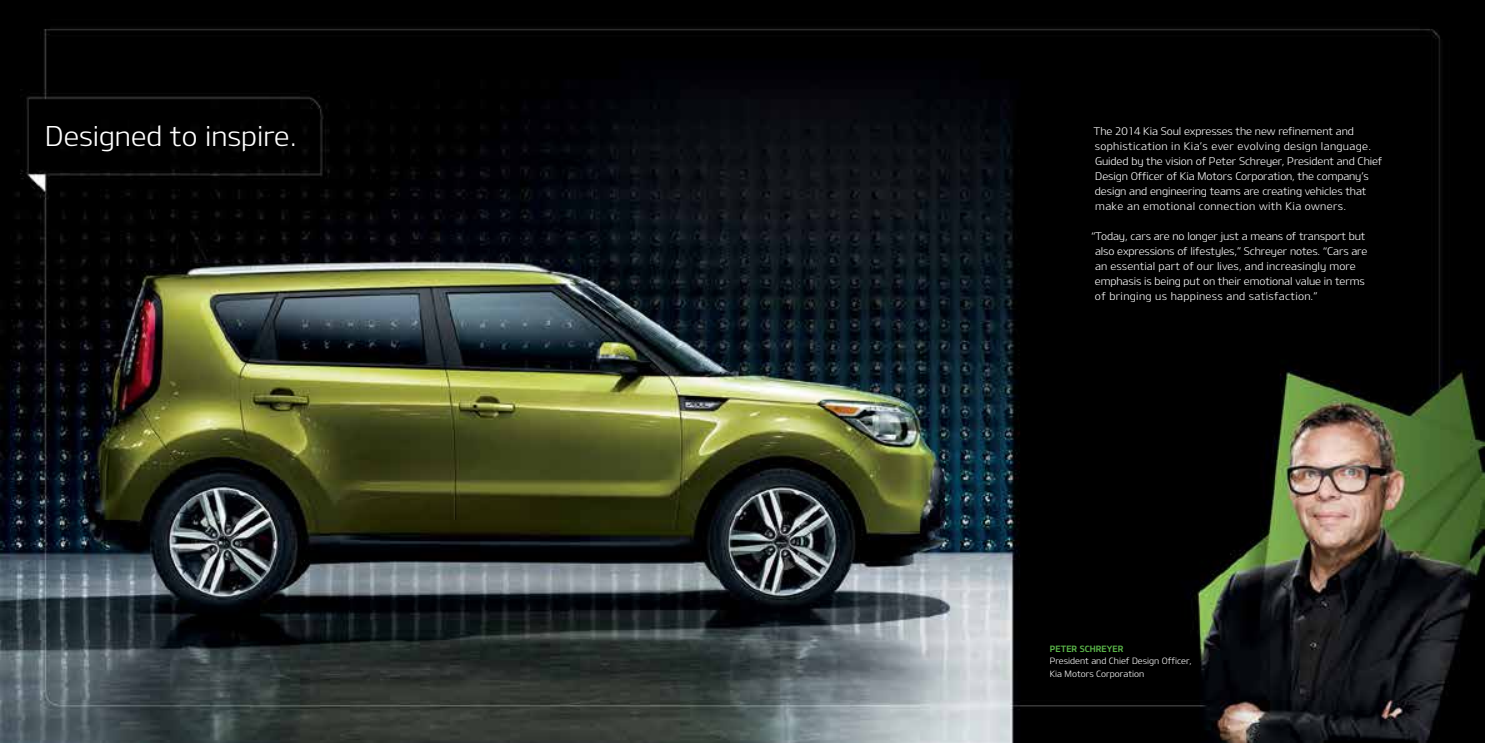
<style>
.page{position:relative;width:1485px;height:743px;background:#fff}
.page>*{position:absolute;margin:0;border:0;box-sizing:border-box;transform-origin:0 0}
.t1{font:27.5px "Design KOTFL";color:#fff}
.t2{font:10.62px/15px "Design KOTFL";letter-spacing:-.01em;color:#fff}
.t3{font:8.75px/12.5px "Design KOTFL";color:#fff}
.t4{font:8.75px "Design KOTFB";color:#5ab549}
</style>
<div class="page">
<img style="left:0;top:0;width:1485px;height:742px">
<h1 class="t1" style="left:45px;top:119px;width:253px">Designed to inspire.</h1>
<p class="t2" style="left:1094px;top:123px;width:290px">The 2014 Kia Soul expresses the new refinement and sophistication in Kia’s ever evolving design language.<br>Guided by the vision of Peter Schreyer, President and Chief Design Officer of Kia Motors Corporation, the company’s design and engineering teams are creating vehicles that make an emotional connection with Kia owners.</p>
<p class="t2" style="left:1095px;top:228px;width:274px;text-indent:-4px">“Today, cars are no longer just a means of transport but also expressions of lifestyles,” Schreyer notes. “Cars are an essential part of our lives, and increasingly more emphasis is being put on their emotional value in terms of bringing us happiness and satisfaction.”</p>
<p class="t4" style="left:1050px;top:643px;width:75px">PETER SCHREYER</p>
<p class="t3" style="left:1050px;top:654px;width:143px">President and Chief Design Officer,<br>Kia Motors Corporation</p>
</div>
